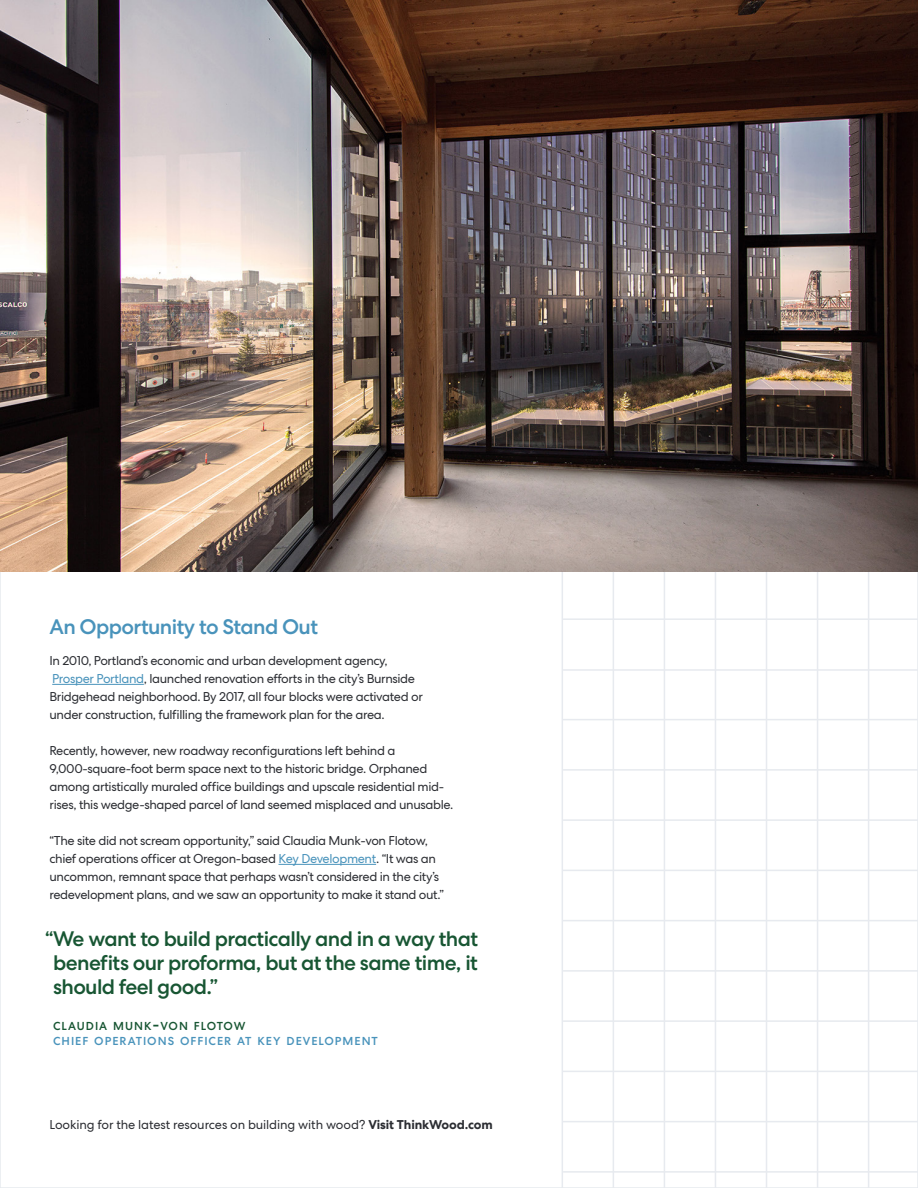
<style>
.page{position:relative;width:918px;height:1188px;background:#fff}
.page>*{position:absolute;margin:0;border:0;box-sizing:border-box;transform-origin:0 0}
.t1{font:500 21px/24px "Centra No 2";letter-spacing:-.03em;color:#185633;text-align:justify}
.Blue_H3{font:500 21px "Centra No 2";letter-spacing:-.03em;color:#4993bb}
.t2{font:12.75px/18px "Centra No 2";letter-spacing:-.03em;color:#2c2e33}
.t3{font:12.75px "Centra No 2";letter-spacing:-.01em;color:#2c2e33}
.t4{font:500 11.55px/15px "Centra No 2";letter-spacing:.085em;color:#4993bb}
.s1{color:#4993bb}
.s2{color:#185633}
.s3{font-size:16.5px;color:#185633}
.s4{font-weight:700}
</style>
<div class="page">
<hr style="left:563px;top:1071px;width:355px;height:1px;background:#e7eaef">
<hr style="left:563px;top:618px;width:355px;height:2px;background:#e7eaef">
<hr style="left:563px;top:669px;width:355px;height:2px;background:#e7eaef">
<hr style="left:563px;top:1121px;width:355px;height:1px;background:#e7eaef">
<hr style="left:563px;top:1171px;width:355px;height:2px;background:#e7eaef">
<hr style="left:563px;top:719px;width:355px;height:1px;background:#e7eaef">
<hr style="left:563px;top:769px;width:355px;height:2px;background:#e7eaef">
<hr style="left:563px;top:819px;width:355px;height:2px;background:#e7eaef">
<hr style="left:563px;top:870px;width:355px;height:1px;background:#e7eaef">
<hr style="left:563px;top:920px;width:355px;height:1px;background:#e7eaef">
<hr style="left:563px;top:970px;width:355px;height:2px;background:#e7eaef">
<hr style="left:563px;top:1020px;width:355px;height:2px;background:#e7eaef">
<hr style="left:868px;top:0;width:1px;height:1188px;background:#e7eaef">
<hr style="left:817px;top:0;width:1px;height:1188px;background:#e7eaef">
<hr style="left:766px;top:0;width:1px;height:1188px;background:#e7eaef">
<hr style="left:715px;top:0;width:1px;height:1188px;background:#e7eaef">
<hr style="left:664px;top:0;width:1px;height:1188px;background:#e7eaef">
<hr style="left:613px;top:0;width:1px;height:1188px;background:#e7eaef">
<hr style="left:562px;top:0;width:1px;height:1188px;background:#e7eaef">
<img style="left:0;top:0;width:918px;height:571px">
<hr style="left:52px;top:684px;width:92px;height:1px;background:#4993bb">
<hr style="left:278px;top:864px;width:98px;height:1px;background:#4993bb">
<p class="Blue_H3" style="left:50px;top:614px;width:270px">An Opportunity to Stand Out</p>
<p class="t2" style="left:50px;top:652px;width:375px">In 2010, Portland’s economic and urban development agency, <span class="s1">Prosper Portland</span>, launched renovation efforts in the city’s Burnside Bridgehead neighborhood. By 2017, all four blocks were activated or under construction, fulfilling the framework plan for the area.</p>
<p class="t2" style="left:50px;top:742px;width:405px">Recently, however, new roadway reconfigurations left behind a 9,000-square-foot berm space next to the historic bridge. Orphaned among artistically muraled office buildings and upscale residential mid&shy;rises, this wedge-shaped parcel of land seemed misplaced and unusable.</p>
<p class="t2" style="left:50px;top:832px;width:396px">“The site did not scream opportunity,” said Claudia Munk-von Flotow, chief operations officer at Oregon-based <span class="s1">Key Development</span>. “It was an uncommon, remnant space that perhaps wasn’t considered in the city’s redevelopment plans, and we saw an opportunity to make it stand out.”</p>
<p class="t1" style="left:53px;top:927px;width:427px;text-indent:-8px">“We want to build practically and in a way that benefits our proforma, but at the same time, it should feel good.”</p>
<p class="t4" style="left:53px;top:1018px;width:326px"><span class="s2">CLAUDIA MUNK</span><span class="s3">-</span><span class="s2">VON FLOTOW<br></span>CHIEF OPERATIONS OFFICER AT KEY DEVELOPMENT</p>
<p class="t3" style="left:50px;top:1118px;width:445px">Looking for the latest resources on building with wood? <span class="s4">Visit ThinkWood.com</span></p>
</div>
